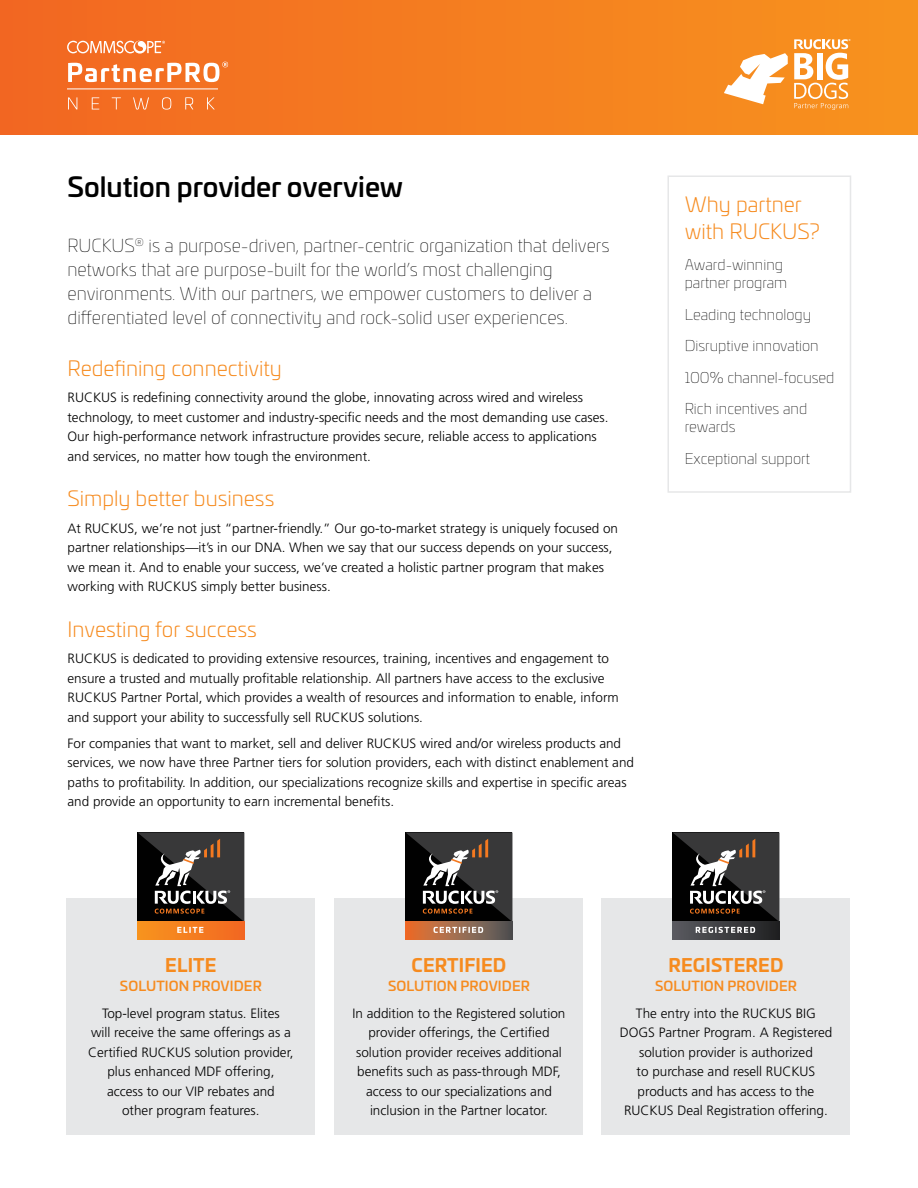
<style>
.page{position:relative;width:918px;height:1188px;background:#fff}
.page>*{position:absolute;margin:0;border:0;box-sizing:border-box;transform-origin:0 0}
.t1{font:500 27px "Univia Pro";color:#000}
.t2{font:300 21px/27px "Univia Pro";color:#f68b1f}
.t3{font:100 18px/24px "Univia Pro";color:#000}
.t4{font:700 18px "Univia Pro";letter-spacing:.01em;color:#f68b1f}
.t5{font:100 15px/31.5px "Univia Pro";color:#000}
.t6{font:300 13.5px/19.5px "Frutiger LT Std";color:#000}
.t7{font:500 13.5px "Univia Pro";letter-spacing:.01em;color:#f68b1f}
</style>
<div class="page">
<div style="left:602px;top:898px;width:248px;height:237px;background:#e6e7e8"></div>
<div style="left:334px;top:898px;width:250px;height:237px;background:#e6e7e8"></div>
<div style="left:66px;top:898px;width:249px;height:237px;background:#e6e7e8"></div>
<div style="left:668px;top:176px;width:183px;height:317px;border:2px solid #e6e7e8"></div>
<div style="left:673px;top:922px;width:106px;height:17px;background:linear-gradient(to right,#5a5a60,#202122)"></div>
<svg style="left:673px;top:833px;width:106px;height:100px;background:#3f3c3b"></svg>
<svg style="left:406px;top:933px;width:106px;height:6px"></svg>
<svg style="left:406px;top:833px;width:106px;height:100px;background:#49403b"></svg>
<div style="left:137px;top:922px;width:107px;height:17px;background:linear-gradient(to right,#f7941e,#f26722)"></div>
<svg style="left:137px;top:833px;width:107px;height:100px;background:#524235"></svg>
<div style="left:0;top:0;width:918px;height:135px;background:linear-gradient(to right,#f26823,#f7931d)"></div>
<svg style="left:67px;top:41px;width:98px;height:13px"></svg>
<svg style="left:68px;top:62px;width:160px;height:20px"></svg>
<svg style="left:68px;top:97px;width:9px;height:12px"></svg>
<svg style="left:92px;top:97px;width:7px;height:12px"></svg>
<svg style="left:112px;top:97px;width:9px;height:12px"></svg>
<svg style="left:133px;top:97px;width:16px;height:13px"></svg>
<svg style="left:162px;top:97px;width:9px;height:13px"></svg>
<svg style="left:185px;top:97px;width:8px;height:12px"></svg>
<svg style="left:207px;top:97px;width:8px;height:12px"></svg>
<hr style="left:67px;top:89px;width:151px;height:1px;background:#fff">
<svg style="left:724px;top:53px;width:64px;height:51px"></svg>
<svg style="left:794px;top:39px;width:56px;height:71px"></svg>
<h1 class="t1" style="left:68px;top:166px;width:337px">Solution provider overview</h1>
<p class="t3" style="left:67px;top:233px;width:544px">RUCKUS<sup>®</sup> is a purpose-driven, partner-centric organization that delivers networks that are purpose-built for the world’s most challenging environments. With our partners, we empower customers to deliver a differentiated level of connectivity and rock-solid user experiences.</p>
<h2 class="t2" style="left:68px;top:354px;width:216px">Redefining connectivity</h2>
<p class="t6" style="left:68px;top:388px;width:543px">RUCKUS is redefining connectivity around the globe, innovating across wired and wireless technology, to meet customer and industry-specific needs and the most demanding use cases.<br>Our high-performance network infrastructure provides secure, reliable access to applications and services, no matter how tough the environment.</p>
<h2 class="t2" style="left:68px;top:484px;width:208px">Simply better business</h2>
<p class="t6" style="left:68px;top:518px;width:552px">At RUCKUS, we’re not just “partner-friendly.” Our go-to-market strategy is uniquely focused on partner relationships—it’s in our DNA. When we say that our success depends on your success, we mean it. And to enable your success, we’ve created a holistic partner program that makes working with RUCKUS simply better business.</p>
<h2 class="t2" style="left:68px;top:615px;width:191px">Investing for success</h2>
<p class="t6" style="left:68px;top:649px;width:553px">RUCKUS is dedicated to providing extensive resources, training, incentives and engagement to ensure a trusted and mutually profitable relationship. All partners have access to the exclusive RUCKUS Partner Portal, which provides a wealth of resources and information to enable, inform and support your ability to successfully sell RUCKUS solutions.</p>
<p class="t6" style="left:68px;top:734px;width:568px">For companies that want to market, sell and deliver RUCKUS wired and/or wireless products and services, we now have three Partner tiers for solution providers, each with distinct enablement and paths to profitability. In addition, our specializations recognize skills and expertise in specific areas and provide an opportunity to earn incremental benefits.</p>
<h2 class="t2" style="left:685px;top:190px;width:137px">Why partner with RUCKUS?</h2>
<p class="t5" style="left:685px;top:255px;width:104px;line-height:18px">Award-winning partner program</p>
<p class="t5" style="left:685px;top:298px;width:151px">Leading technology<br>Disruptive innovation<br>100% channel-focused<br>Rich incentives and</p>
<p class="t5" style="left:685px;top:410px;width:127px">rewards<br>Exceptional support</p>
<h3 class="t4" style="left:165px;top:951px;width:53px">ELITE</h3>
<p class="t7" style="left:120px;top:976px;width:143px">SOLUTION PROVIDER</p>
<p class="t6" style="left:88px;top:1003px;width:207px;text-align:center">Top-level program status. Elites<br>will receive the same offerings as a<br>Certified RUCKUS solution provider, plus enhanced MDF offering, access to our VIP rebates and<br>other program features.</p>
<h3 class="t4" style="left:412px;top:951px;width:96px">CERTIFIED</h3>
<p class="t7" style="left:388px;top:976px;width:143px">SOLUTION PROVIDER</p>
<p class="t6" style="left:353px;top:1003px;width:214px;text-align:center">In addition to the Registered solution provider offerings, the Certified solution provider receives additional benefits such as pass-through MDF, access to our specializations and inclusion in the Partner locator.</p>
<h3 class="t4" style="left:668px;top:951px;width:117px">REGISTERED</h3>
<p class="t7" style="left:655px;top:976px;width:143px">SOLUTION PROVIDER</p>
<p class="t6" style="left:620px;top:1003px;width:214px;text-align:center">The entry into the RUCKUS BIG<br>DOGS Partner Program. A Registered solution provider is authorized<br>to purchase and resell RUCKUS products and has access to the<br>RUCKUS Deal Registration offering.</p>
</div>
